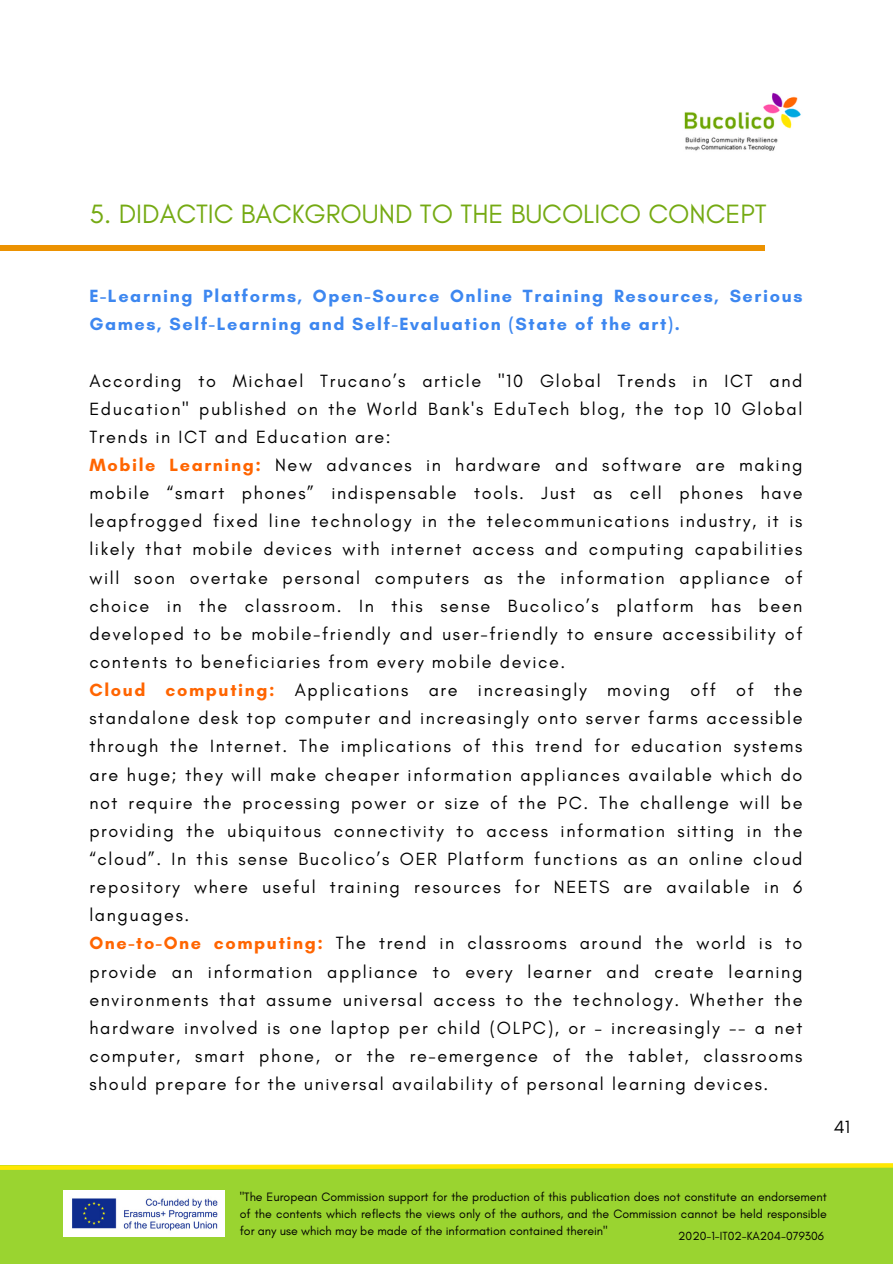
<style>
.page{position:relative;width:893px;height:1264px;background:#fff}
.page>*{position:absolute;margin:0;border:0;box-sizing:border-box;transform-origin:0 0}
.t1{font:27px "Glacial Indifference";color:#75aa13}
.t2{font:18px/28.2px "Glacial Indifference";letter-spacing:.09em;color:#000}
.t3{font:700 18px/28.2px "Glacial Indifference";letter-spacing:.09em;color:#3d87f0}
.t4{font:12.3px/16.6px "Glacial Indifference";color:#000;text-align:justify}
.t5{font:12px "Glacial Indifference";color:#000}
.s1{font-weight:700;color:#ff6501}
</style>
<div class="page">
<img style="left:684px;top:92px;width:117px;height:59px">
<div style="left:0;top:245px;width:765px;height:5px;background:#ec9201"></div>
<div style="left:0;top:1165px;width:892px;height:98px;background:#9ad430"></div>
<img style="left:63px;top:1190px;width:161px;height:46px">
<svg style="left:0;top:1163px;width:892px;height:7px"></svg>
<h1 class="t1" style="left:89px;top:198px;width:678px">5. DIDACTIC BACKGROUND TO THE BUCOLICO CONCEPT</h1>
<p class="t3" style="left:89px;top:282px;width:714px">E-Learning Platforms, Open-Source Online Training Resources, Serious<br>Games, Self-Learning and Self-Evaluation (State of the art).</p>
<p class="t2" style="left:89px;top:366px;width:714px">According to Michael Trucano’s article "10 Global Trends in ICT and Education" published on the World Bank's EduTech blog, the top 10 Global Trends in ICT and Education are:<br><span class="s1">Mobile Learning:</span> New advances in hardware and software are making mobile “smart phones” indispensable tools. Just as cell phones have leapfrogged fixed line technology in the telecommunications industry, it is likely that mobile devices with internet access and computing capabilities will soon overtake personal computers as the information appliance of choice in the classroom. In this sense Bucolico’s platform has been developed to be mobile-friendly and user-friendly to ensure accessibility of contents to beneficiaries from every mobile device.<br><span class="s1">Cloud computing:</span> Applications are increasingly moving off of the standalone desk top computer and increasingly onto server farms accessible through the Internet. The implications of this trend for education systems are huge; they will make cheaper information appliances available which do not require the processing power or size of the PC. The challenge will be providing the ubiquitous connectivity to access information sitting in the “cloud”. In this sense Bucolico’s OER Platform functions as an online cloud repository where useful training resources for NEETS are available in 6 languages.<br><span class="s1">One-to-One computing:</span> The trend in classrooms around the world is to provide an information appliance to every learner and create learning environments that assume universal access to the technology. Whether the hardware involved is one laptop per child (OLPC), or – increasingly -- a net computer, smart phone, or the re-emergence of the tablet, classrooms should prepare for the universal availability of personal learning devices.</p>
<p class="t2" style="left:833px;top:1112px;width:18px">41</p>
<p class="t4" style="left:240px;top:1188px;width:588px">"The European Commission support for the production of this publication does not constitute an endorsement of the contents which reflects the views only of the authors, and the Commission cannot be held responsible for any use which may be made of the information contained therein"</p>
<p class="t5" style="left:678px;top:1228px;width:147px">2020-1-IT02-KA204-079306</p>
</div>
